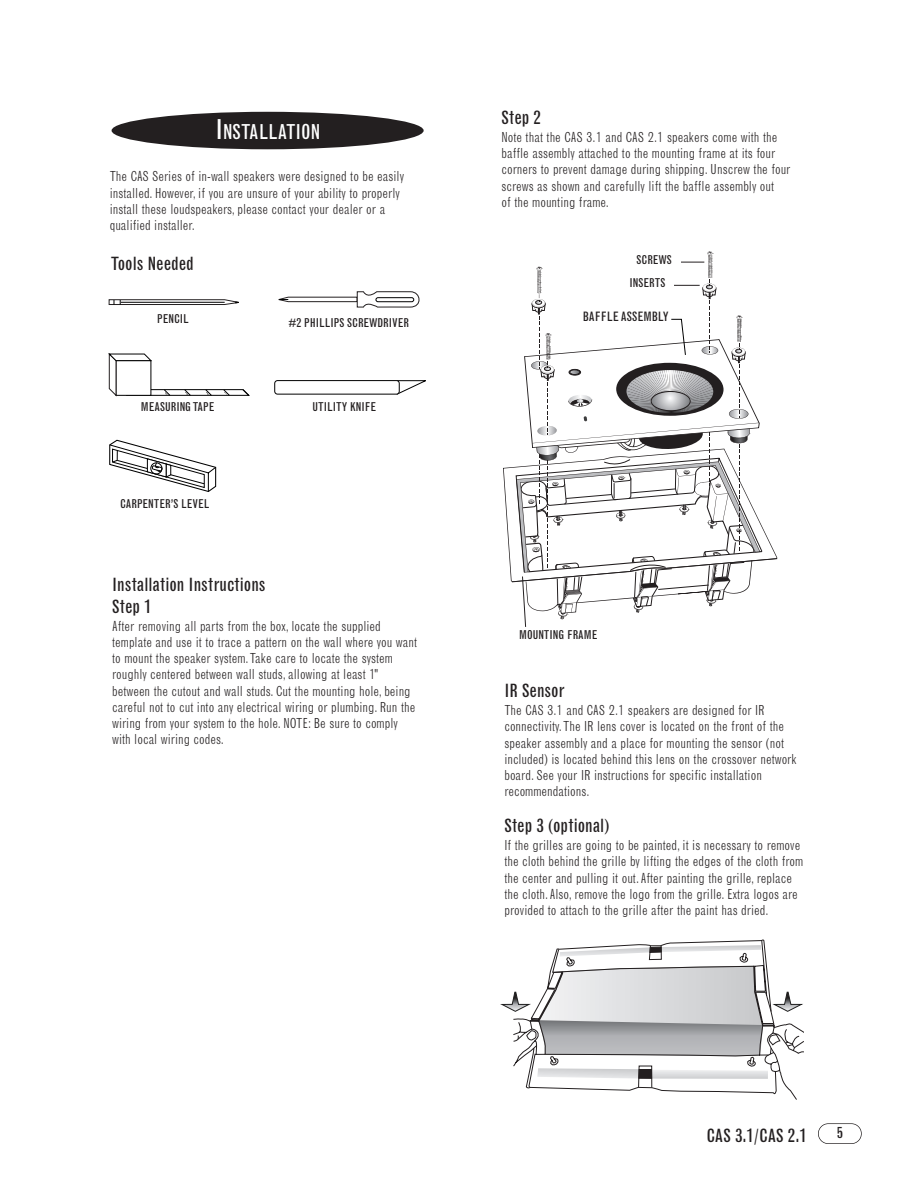
<style>
.page{position:relative;width:918px;height:1188px;background:#fff}
.page>*{position:absolute;margin:0;border:0;box-sizing:border-box;transform-origin:0 0}
.t1{font:condensed 20.25px "Grotesque";color:#fff}
.t2{font:condensed 18px/21.8px "Grotesque";color:#231f20}
.t3{font:300 condensed 15px "Grotesque";color:#231f20}
.t4{font:condensed 15px "Grotesque";color:#231f20}
.t5{font:300 condensed 13.5px/16.2px "Grotesque";color:#231f20}
.t6{font:condensed 12.75px/24.3px "Grotesque";color:#231f20;text-align:center}
.t7{font:condensed 12px/22.6px "Grotesque";color:#231f20;text-align:center}
.s1{font-size:27px}
</style>
<div class="page">
<div style="left:818px;top:1123px;width:44px;height:21px;border:1px solid #231f20;border-radius:10px"></div>
<svg style="left:278px;top:291px;width:142px;height:17px"></svg>
<div style="left:376px;top:297px;width:38px;height:5px;border:1px solid #000;border-radius:2px"></div>
<svg style="left:108px;top:353px;width:142px;height:43px"></svg>
<svg style="left:397px;top:380px;width:29px;height:15px"></svg>
<div style="left:274px;top:380px;width:126px;height:14px;background:#fff;border:1px solid #000;border-radius:3px"></div>
<svg style="left:109px;top:299px;width:130px;height:6px"></svg>
<hr style="left:121px;top:302px;width:104px;height:1px;background:#000">
<svg style="left:109px;top:439px;width:108px;height:53px"></svg>
<div style="left:112px;top:112px;width:312px;height:37px;background:#231f20;border-radius:50%"></div>
<svg style="left:503px;top:251px;width:275px;height:376px"></svg>
<div style="left:628px;top:253px;width:52px;height:19px;background:#fff"></div>
<div style="left:621px;top:276px;width:53px;height:18px;background:#fff"></div>
<svg style="left:527px;top:939px;width:277px;height:161px"></svg>
<svg style="left:500px;top:940px;width:303px;height:148px"></svg>
<h1 class="t1" style="left:216px;top:124px;width:106px"><span class="s1">I</span>NSTALLATION</h1>
<p class="t5" style="left:110px;top:169px;width:296px">The CAS Series of in-wall speakers were designed to be easily installed. However, if you are unsure of your ability to properly install these loudspeakers, please contact your dealer or a qualified installer.</p>
<h2 class="t2" style="left:111px;top:254px;width:84px">Tools Needed</h2>
<p class="t7" style="left:157px;top:308px;width:33px">PENCIL</p>
<p class="t7" style="left:288px;top:312px;width:122px">#2 PHILLIPS SCREWDRIVER</p>
<p class="t3" style="left:281px;top:321px;width:126px">Phillips #2 screwdriver</p>
<p class="t7" style="left:141px;top:396px;width:75px">MEASURING TAPE</p>
<p class="t7" style="left:313px;top:396px;width:65px">UTILITY KNIFE</p>
<p class="t3" style="left:108px;top:408px;width:82px">Measuring tape</p>
<p class="t7" style="left:120px;top:493px;width:91px">CARPENTER’S LEVEL</p>
<p class="t3" style="left:110px;top:503px;width:89px">Carpenter’s level</p>
<h2 class="t2" style="left:112px;top:575px;width:155px">Installation Instructions<br>Step 1</h2>
<p class="t5" style="left:112px;top:619px;width:307px">After removing all parts from the box, locate the supplied template and use it to trace a pattern on the wall where you want to mount the speaker system.Take care to locate the system roughly centered between wall studs, allowing at least 1" between the cutout and wall studs. Cut the mounting hole, being careful not to cut into any electrical wiring or plumbing. Run the wiring from your system to the hole. NOTE: Be sure to comply with local wiring codes.</p>
<h2 class="t2" style="left:501px;top:108px;width:41px">Step 2</h2>
<p class="t5" style="left:501px;top:130px;width:291px">Note that the CAS 3.1 and CAS 2.1 speakers come with the baffle assembly attached to the mounting frame at its four corners to prevent damage during shipping. Unscrew the four screws as shown and carefully lift the baffle assembly out</p>
<p class="t6" style="left:630px;top:247px;width:45px">SCREWS<br>INSERTS</p>
<p class="t7" style="left:630px;top:249px;width:44px">SCREWS<br>INSERTS</p>
<p class="t6" style="left:583px;top:305px;width:87px">BAFFLE ASSEMBLY</p>
<p class="t6" style="left:517px;top:623px;width:84px">MOUNTING FRAME</p>
<p class="t7" style="left:519px;top:624px;width:80px">MOUNTING FRAME</p>
<h2 class="t2" style="left:504px;top:681px;width:62px">IR Sensor</h2>
<p class="t5" style="left:504px;top:703px;width:294px">The CAS 3.1 and CAS 2.1 speakers are designed for IR connectivity.The IR lens cover is located on the front of the speaker assembly and a place for mounting the sensor (not included) is located behind this lens on the crossover network board. See your IR instructions for specific installation recommendations.</p>
<h2 class="t2" style="left:504px;top:816px;width:107px">Step 3 (optional)</h2>
<p class="t5" style="left:504px;top:838px;width:300px">If the grilles are going to be painted, it is necessary to remove the cloth behind the grille by lifting the edges of the cloth from the center and pulling it out. After painting the grille, replace the cloth. Also, remove the logo from the grille. Extra logos are provided to attach to the grille after the paint has dried.</p>
<h2 class="t2" style="left:706px;top:1125px;width:102px">CAS 3.1/CAS 2.1</h2>
<p class="t4" style="left:837px;top:1127px;width:8px">5</p>
</div>
